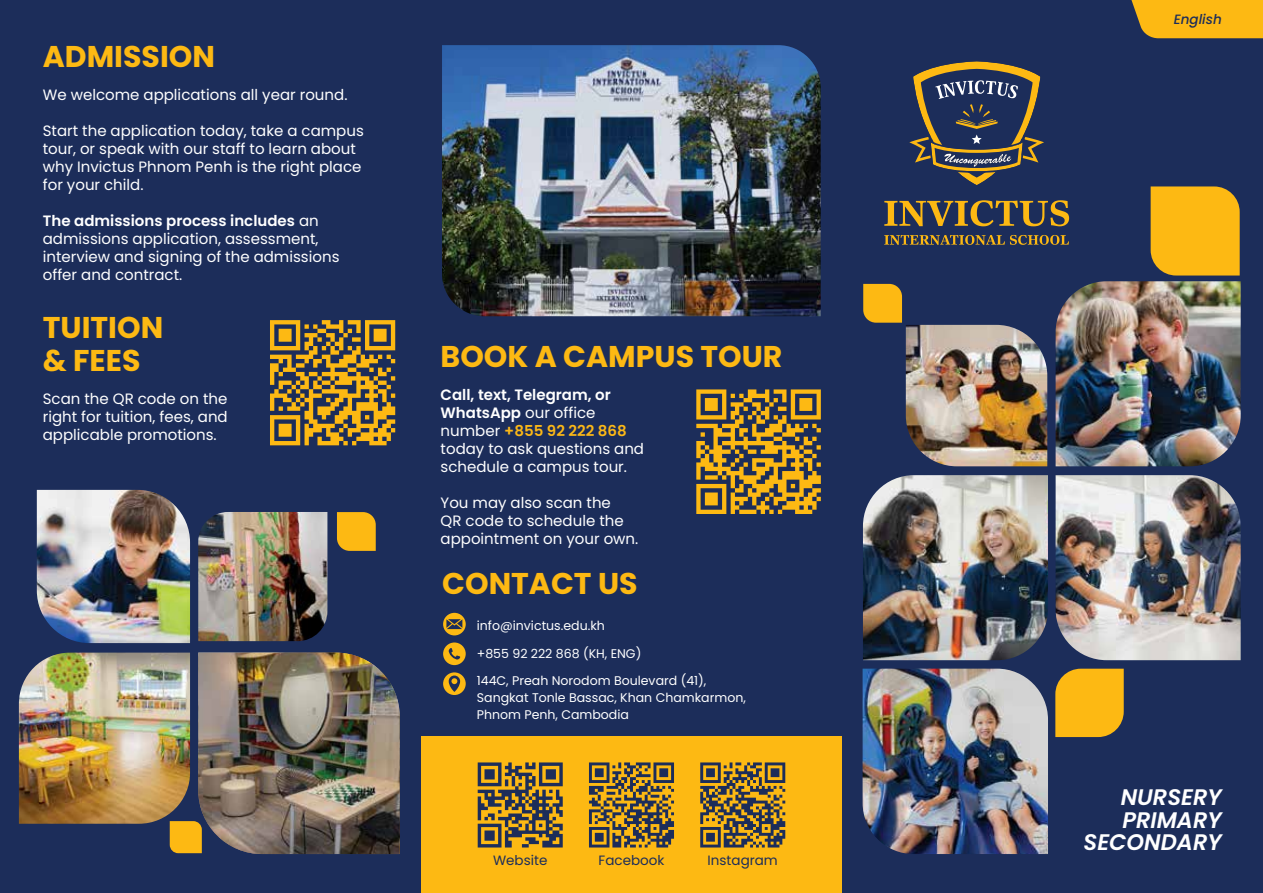
<style>
.page{position:relative;width:1263px;height:893px;background:#1c2d5a}
.page>*{position:absolute;margin:0;border:0;box-sizing:border-box;transform-origin:0 0}
.t1{font:700 30px/33px "Poppins";color:#fdb913}
.t2{font:italic 600 22.5px/22.5px "Poppins";color:#fff;text-align:right}
.t3{font:15px/18px "Poppins";color:#fff}
.t4{font:13.5px "Poppins";color:#1c2d5a}
.t5{font:italic 500 13.5px "Poppins";color:#1c2d5a}
.t6{font:12.6px/17.2px "Poppins";color:#fff}
.s1{font-weight:600}
.s2{font-weight:600;color:#fcb817}
</style>
<div class="page">
<div style="left:421px;top:737px;width:421px;height:156px;background:#fdb913"></div>
<svg style="left:478px;top:762px;width:85px;height:85px"></svg>
<svg style="left:589px;top:762px;width:85px;height:85px"></svg>
<svg style="left:700px;top:762px;width:85px;height:85px"></svg>
<svg style="left:443px;top:613px;width:23px;height:22px"></svg>
<svg style="left:446px;top:619px;width:16px;height:10px"></svg>
<svg style="left:443px;top:672px;width:23px;height:23px"></svg>
<svg style="left:449px;top:675px;width:11px;height:17px"></svg>
<div style="left:443px;top:642px;width:23px;height:23px;background:#fdb913;border-radius:50%"></div>
<svg style="left:449px;top:648px;width:11px;height:11px"></svg>
<div style="left:1131px;top:0;width:132px;height:38px;background:#fdb913"></div>
<img style="left:442px;top:45px;width:379px;height:271px">
<svg style="left:909px;top:61px;width:135px;height:124px"></svg>
<svg style="left:884px;top:235px;width:185px;height:10px"></svg>
<svg style="left:884px;top:200px;width:185px;height:26px"></svg>
<svg style="left:270px;top:320px;width:125px;height:125px"></svg>
<svg style="left:696px;top:389px;width:125px;height:125px"></svg>
<div style="left:1151px;top:186px;width:89px;height:90px;background:#fdb913"></div>
<svg style="left:1055px;top:669px;width:69px;height:68px;background:#edaf17"></svg>
<svg style="left:863px;top:284px;width:39px;height:39px;background:#efb017"></svg>
<img style="left:906px;top:325px;width:141px;height:141px">
<img style="left:1055px;top:281px;width:186px;height:185px">
<img style="left:862px;top:669px;width:186px;height:185px">
<img style="left:863px;top:475px;width:185px;height:185px">
<img style="left:1055px;top:475px;width:186px;height:185px">
<img style="left:198px;top:512px;width:129px;height:129px">
<img style="left:19px;top:653px;width:171px;height:171px">
<img style="left:198px;top:653px;width:202px;height:201px">
<img style="left:37px;top:490px;width:153px;height:153px">
<svg style="left:337px;top:512px;width:39px;height:39px;background:#f0b017"></svg>
<svg style="left:170px;top:821px;width:32px;height:32px"></svg>
<h1 class="t1" style="left:43px;top:40px;width:174px">ADMISSION</h1>
<p class="t3" style="left:43px;top:86px;width:306px">We welcome applications all year round.</p>
<p class="t3" style="left:43px;top:122px;width:323px">Start the application today, take a campus tour, or speak with our staff to learn about why Invictus Phnom Penh is the right place for your child.</p>
<p class="t3" style="left:43px;top:212px;width:298px"><span class="s1">The admissions process includes</span> an admissions application, assessment, interview and signing of the admissions offer and contract.</p>
<h1 class="t1" style="left:43px;top:311px;width:122px">TUITION &amp; FEES</h1>
<p class="t3" style="left:43px;top:390px;width:186px;text-align:justify">Scan the QR code on the right for tuition, fees, and applicable promotions.</p>
<h1 class="t1" style="left:441px;top:340px;width:343px">BOOK A CAMPUS TOUR</h1>
<p class="t3" style="left:441px;top:385px;width:205px"><span class="s1">Call, text, Telegram, or<br>WhatsApp</span> our office number <span class="s2">+855 92 222 868 </span>today to ask questions and schedule a campus tour.</p>
<p class="t3" style="left:441px;top:493px;width:199px">You may also scan the<br>QR code to schedule the appointment on your own.</p>
<h1 class="t1" style="left:442px;top:567px;width:197px">CONTACT US</h1>
<p class="t6" style="left:477px;top:617px;width:129px">info@invictus.edu.kh</p>
<p class="t6" style="left:477px;top:645px;width:166px">+855 92 222 868 (KH, ENG)</p>
<p class="t6" style="left:477px;top:672px;width:270px">144C, Preah Norodom Boulevard (41),<br>Sangkat Tonle Bassac, Khan Chamkarmon,<br>Phnom Penh, Cambodia</p>
<p class="t4" style="left:493px;top:853px;width:56px">Website</p>
<p class="t4" style="left:598px;top:853px;width:67px">Facebook</p>
<p class="t4" style="left:708px;top:853px;width:72px">Instagram</p>
<p class="t5" style="left:1174px;top:12px;width:50px">English</p>
<h2 class="t2" style="left:1083px;top:786px;width:140px">NURSERY<br>PRIMARY<br>SECONDARY</h2>
</div>
